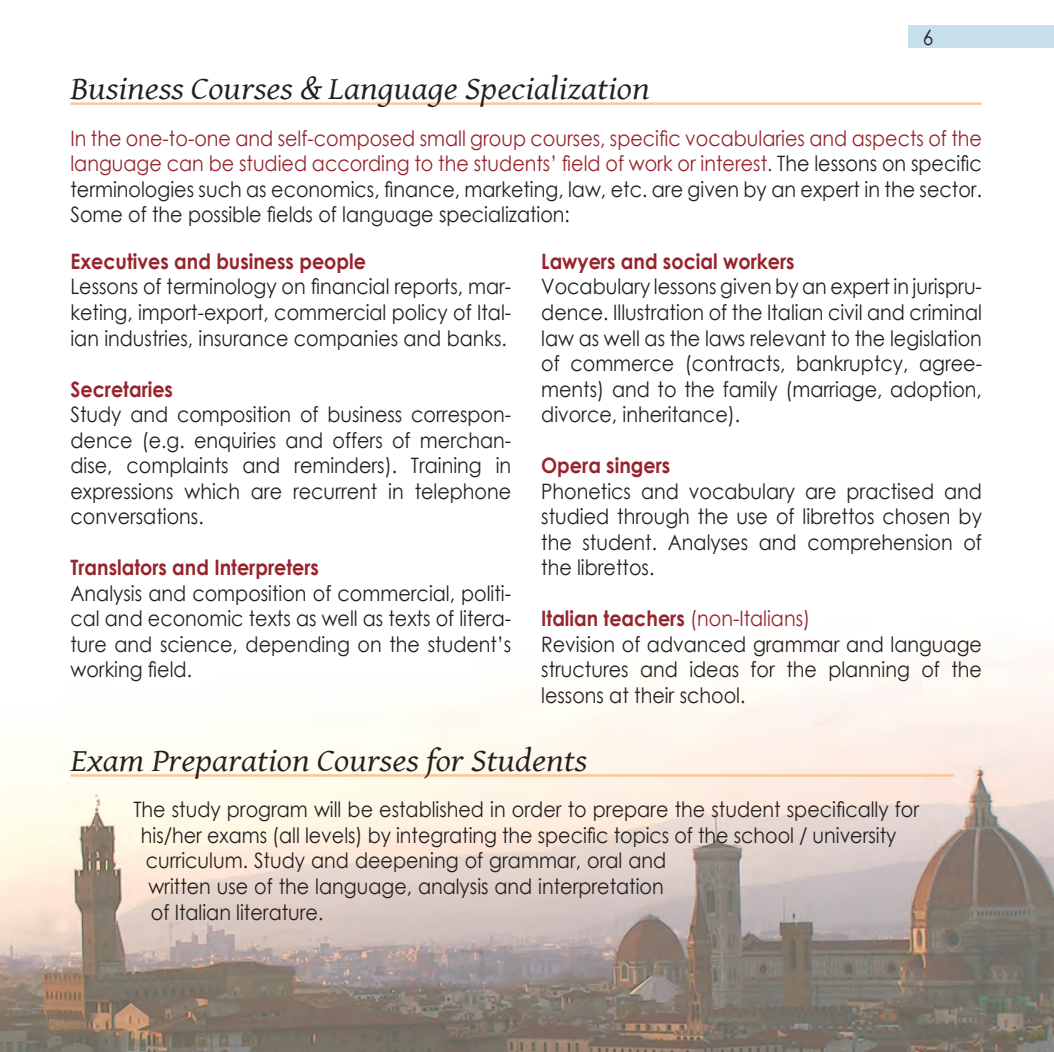
<style>
.page{position:relative;width:1054px;height:1052px;background:#fff}
.page>*{position:absolute;margin:0;border:0;box-sizing:border-box;transform-origin:0 0}
.t1{font:italic 32.5px "Gentium Basic";color:#231f20;scale:1.1 1}
.t2{font:21.25px/25.5px "Century Gothic";color:#231f20;text-align:justify;scale:.9 1}
.t3{font:700 21.25px "Century Gothic";color:#96242d;scale:.9 1}
.s1{color:#96242d}
.s2{font-weight:700;color:#96242d}
</style>
<div class="page">
<img style="left:0;top:650px;width:1053px;height:401px">
<hr style="left:70px;top:102px;width:911px;height:3px;background:#fcc698">
<hr style="left:70px;top:774px;width:883px;height:2px;background:#fcc698">
<div style="left:908px;top:26px;width:145px;height:22px;background:#c7dfec"></div>
<p class="t2" style="left:922px;top:24px;width:13px">6</p>
<h1 class="t1" style="left:70px;top:64px;width:528px">Business Courses &amp; Language Specialization</h1>
<p class="t2" style="left:70px;top:125px;width:1013px"><span class="s1">In the one-to-one and self-composed small group courses, specific vocabularies and aspects of the language can be studied according to the students’ field of work or interest.</span> The lessons on specific terminologies such as economics, finance, marketing, law, etc. are given by an expert in the sector.<br>Some of the possible fields of language specialization:</p>
<p class="t3" style="left:70px;top:245px;width:330px">Executives and business people</p>
<p class="t2" style="left:70px;top:274px;width:491px">Lessons of terminology on financial reports, mar&shy;keting, import-export, commercial policy of Ital&shy;ian industries, insurance companies and banks.</p>
<p class="t3" style="left:70px;top:372px;width:115px">Secretaries</p>
<p class="t2" style="left:70px;top:401px;width:491px">Study and composition of business correspon&shy;dence (e.g. enquiries and offers of merchan&shy;dise, complaints and reminders). Training in expressions which are recurrent in telephone conversations.</p>
<p class="t3" style="left:70px;top:551px;width:277px">Translators and Interpreters</p>
<p class="t2" style="left:70px;top:580px;width:491px">Analysis and composition of commercial, politi&shy;cal and economic texts as well as texts of litera&shy;ture and science, depending on the student’s working field.</p>
<p class="t3" style="left:541px;top:245px;width:283px">Lawyers and social workers</p>
<p class="t2" style="left:541px;top:274px;width:491px">Vocabulary lessons given by an expert in jurispru&shy;dence. Illustration of the Italian civil and criminal law as well as the laws relevant to the legislation of commerce (contracts, bankruptcy, agree&shy;ments) and to the family (marriage, adoption, divorce, inheritance).</p>
<p class="t3" style="left:541px;top:449px;width:145px">Opera singers</p>
<p class="t2" style="left:541px;top:478px;width:491px">Phonetics and vocabulary are practised and studied through the use of librettos chosen by the student. Analyses and comprehension of the librettos.</p>
<p class="t2" style="left:541px;top:605px;width:491px;text-align:left"><span class="s2">Italian teachers</span> <span class="s1">(non-Italians)<br></span>Revision of advanced grammar and language structures and ideas for the planning of the lessons at their school.</p>
<h1 class="t1" style="left:70px;top:736px;width:471px">Exam Preparation Courses for Students</h1>
<p class="t2" style="left:133px;top:796px;width:874px">The study program will be established in order to prepare the student specifically for</p>
<p class="t2" style="left:141px;top:822px;width:840px">his/her exams (all levels) by integrating the specific topics of the school / university</p>
<p class="t2" style="left:146px;top:847px;width:579px">curriculum. Study and deepening of grammar, oral and</p>
<p class="t2" style="left:148px;top:873px;width:574px">written use of the language, analysis and interpretation</p>
<p class="t2" style="left:151px;top:898px;width:193px">of Italian literature.</p>
</div>
